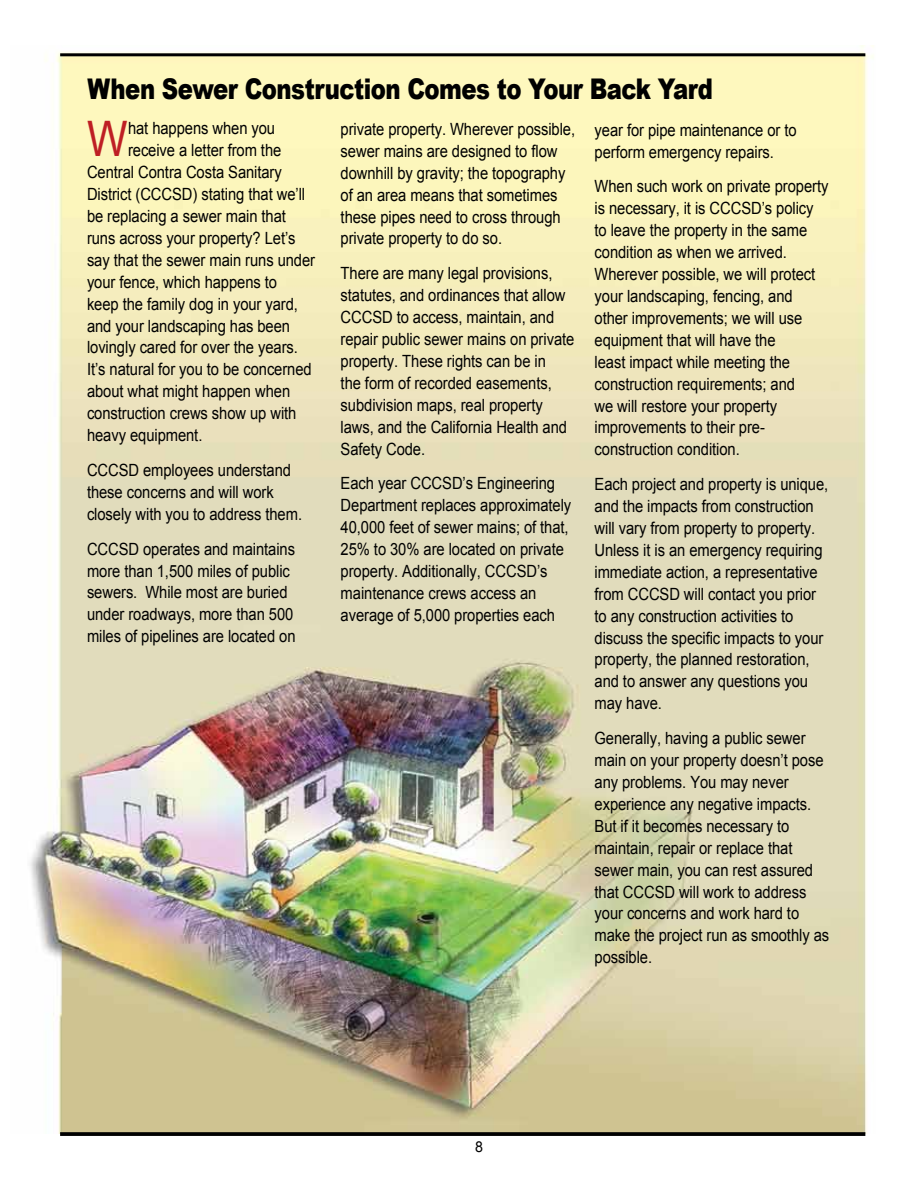
<style>
.page{position:relative;width:918px;height:1188px;background:#fff}
.page>*{position:absolute;margin:0;border:0;box-sizing:border-box;transform-origin:0 0}
.t1{font:49.05px "Arial";color:#be1f24;scale:.88 1}
.t2{font:900 28.5px "Arial";letter-spacing:-.02em;color:#000;scale:.8 1}
.t3{font:16.8px/21.9px "Arial";letter-spacing:-.005em;color:#000;scale:.88 1}
.t4{font:15px "Arial";color:#000;scale:.95 1}
</style>
<div class="page">
<img style="left:30px;top:45px;width:844px;height:1089px">
<svg style="left:60px;top:1132px;width:805px;height:4px;background:#0d0c0a"></svg>
<hr style="left:60px;top:53px;width:805px;height:3px;background:#000">
<h2 class="t2" style="left:88px;top:73px;width:783px">When Sewer Construction Comes to Your Back Yard</h2>
<h1 class="t1" style="left:87px;top:111px;width:48px">W</h1>
<p class="t3" style="left:128px;top:118px;width:169px">hat happens when you</p>
<p class="t3" style="left:341px;top:118px;width:268px">private property. Wherever possible, sewer mains are designed to flow downhill by gravity; the topography of an area means that sometimes these pipes need to cross through private property to do so.</p>
<p class="t3" style="left:341px;top:262px;width:267px">There are many legal provisions, statutes, and ordinances that allow<br>CCCSD to access, maintain, and repair public sewer mains on private property. These rights can be in<br>the form of recorded easements, subdivision maps, real property laws, and the California Health and<br>Safety Code.</p>
<p class="t3" style="left:341px;top:473px;width:264px">Each year CCCSD’s Engineering<br>Department replaces approximately<br>40,000 feet of sewer mains; of that,<br>25% to 30% are located on private property. Additionally, CCCSD’s maintenance crews access an average of 5,000 properties each</p>
<p class="t3" style="left:595px;top:119px;width:231px">year for pipe maintenance or to perform emergency repairs.</p>
<p class="t3" style="left:595px;top:176px;width:267px">When such work on private property is necessary, it is CCCSD’s policy to leave the property in the same condition as when we arrived.<br>Wherever possible, we will protect your landscaping, fencing, and other improvements; we will use equipment that will have the<br>least impact while meeting the construction requirements; and<br>we will restore your property improvements to their pre&shy;construction condition.</p>
<p class="t3" style="left:595px;top:473px;width:267px">Each project and property is unique, and the impacts from construction will vary from property to property.<br>Unless it is an emergency requiring immediate action, a representative from CCCSD will contact you prior to any construction activities to discuss the specific impacts to your property, the planned restoration, and to answer any questions you may have.</p>
<p class="t3" style="left:595px;top:727px;width:268px">Generally, having a public sewer main on your property doesn’t pose any problems. You may never experience any negative impacts.<br>But if it becomes necessary to maintain, repair or replace that sewer main, you can rest assured that CCCSD will work to address your concerns and work hard to make the project run as smoothly as possible.</p>
<p class="t3" style="left:128px;top:139px;width:176px">receive a letter from the</p>
<p class="t3" style="left:87px;top:161px;width:223px">Central Contra Costa Sanitary</p>
<p class="t3" style="left:87px;top:183px;width:249px">District (CCCSD) stating that we’ll</p>
<p class="t3" style="left:87px;top:205px;width:228px">be replacing a sewer main that</p>
<p class="t3" style="left:87px;top:227px;width:239px">runs across your property? Let’s</p>
<p class="t3" style="left:87px;top:249px;width:261px">say that the sewer main runs under</p>
<p class="t3" style="left:87px;top:271px;width:217px">your fence, which happens to</p>
<p class="t3" style="left:87px;top:293px;width:241px">keep the family dog in your yard,</p>
<p class="t3" style="left:87px;top:315px;width:232px">and your landscaping has been</p>
<p class="t3" style="left:87px;top:337px;width:241px">lovingly cared for over the years.</p>
<p class="t3" style="left:87px;top:359px;width:257px">It’s natural for you to be concerned</p>
<p class="t3" style="left:87px;top:380px;width:232px">about what might happen when</p>
<p class="t3" style="left:87px;top:402px;width:240px">construction crews show up with</p>
<p class="t3" style="left:87px;top:424px;width:133px">heavy equipment.</p>
<p class="t3" style="left:87px;top:459px;width:246px">CCCSD employees understand these concerns and will work closely with you to address them.</p>
<p class="t3" style="left:87px;top:538px;width:238px">CCCSD operates and maintains more than 1,500 miles of public sewers. While most are buried under roadways, more than 500 miles of pipelines are located on</p>
<p class="t4" style="left:475px;top:1138px;width:10px">8</p>
</div>
